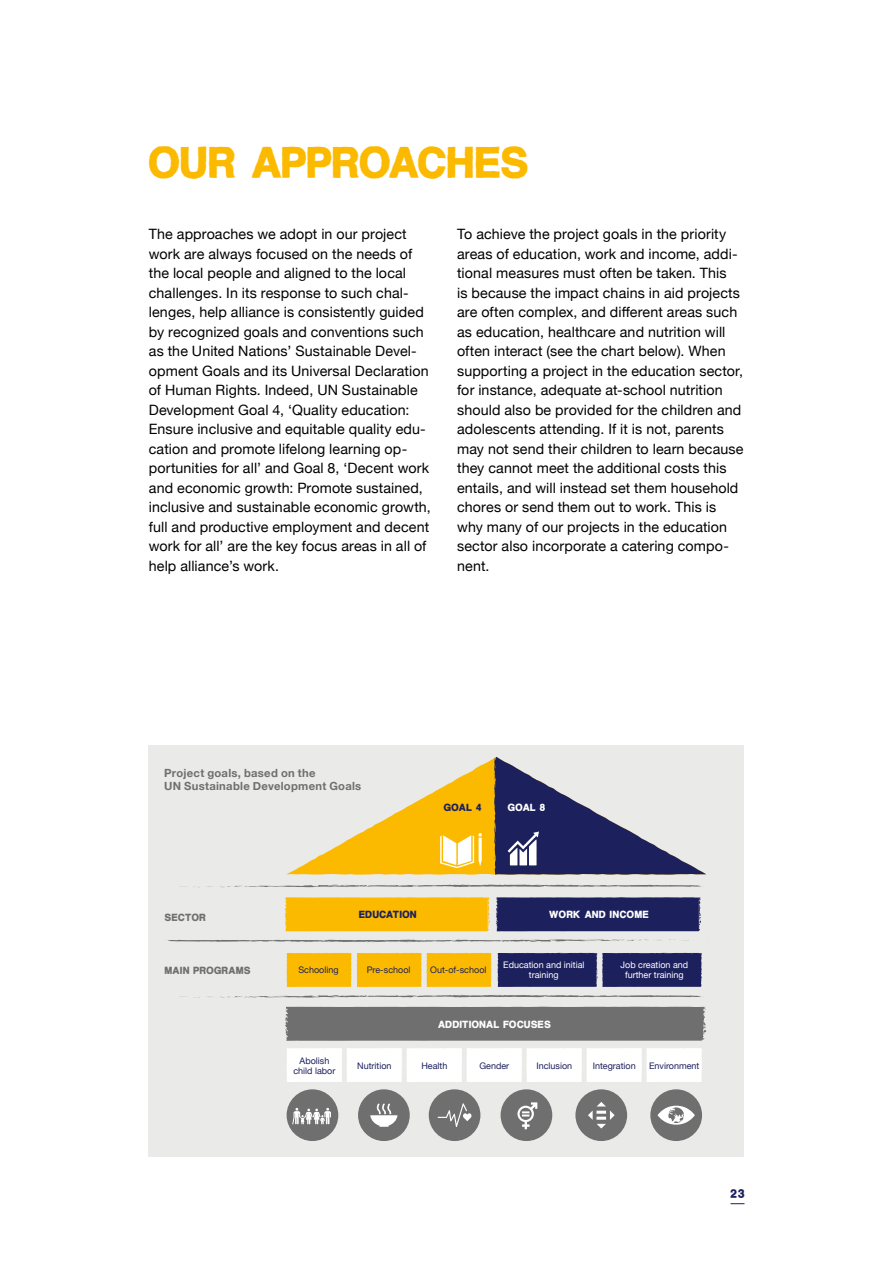
<style>
.page{position:relative;width:893px;height:1263px;background:#fff}
.page>*{position:absolute;margin:0;border:0;box-sizing:border-box;transform-origin:0 0}
.t1{font:700 45px "Helpers";letter-spacing:.01em;color:#fbba00}
.t2{font:14.25px/19.5px "Helvetica Neue";letter-spacing:.01em;color:#000}
.t3{font:700 12.75px "Helpers";color:#1c205c}
.t4{font:700 11.25px/13.5px "Helvetica Neue";letter-spacing:.025em;color:#706f6f}
.t5{font:700 10.5px "Helpers";letter-spacing:.055em;color:#fff}
.t6{font:700 10.5px "Helpers";letter-spacing:.045em;color:#706f6f}
.t7{font:700 10.5px "Helpers";letter-spacing:.055em;color:#1c205c}
.t8{font:9px/10.5px "Helvetica Neue";color:#1c205c;text-align:center}
.t9{font:9px/10.5px "Helvetica Neue";color:#fff;text-align:center}
</style>
<div class="page">
<svg style="left:731px;top:1203px;width:13px;height:1px"></svg>
<div style="left:149px;top:745px;width:595px;height:412px;background:#eaeae9"></div>
<div style="left:287px;top:1089px;width:51px;height:52px;background:#706f6f;border-radius:50%"></div>
<svg style="left:292px;top:1108px;width:39px;height:16px"></svg>
<div style="left:358px;top:1089px;width:52px;height:52px;background:#706f6f;border-radius:50%"></div>
<svg style="left:370px;top:1103px;width:27px;height:24px"></svg>
<div style="left:429px;top:1089px;width:51px;height:52px;background:#706f6f;border-radius:50%"></div>
<svg style="left:438px;top:1103px;width:33px;height:24px"></svg>
<div style="left:501px;top:1089px;width:51px;height:52px;background:#706f6f;border-radius:50%"></div>
<svg style="left:517px;top:1102px;width:20px;height:27px"></svg>
<div style="left:575px;top:1089px;width:52px;height:52px;background:#706f6f;border-radius:50%"></div>
<svg style="left:588px;top:1102px;width:27px;height:26px"></svg>
<div style="left:650px;top:1089px;width:52px;height:52px;background:#706f6f;border-radius:50%"></div>
<svg style="left:658px;top:1106px;width:37px;height:19px"></svg>
<div style="left:285px;top:897px;width:205px;height:34px;background:#fbba00"></div>
<div style="left:496px;top:897px;width:205px;height:34px;background:#1c205c"></div>
<svg style="left:287px;top:953px;width:415px;height:34px;background:#90743a"></svg>
<svg style="left:286px;top:758px;width:208px;height:117px"></svg>
<svg style="left:440px;top:833px;width:42px;height:35px"></svg>
<svg style="left:494px;top:757px;width:212px;height:118px"></svg>
<svg style="left:180px;top:884px;width:524px;height:4px"></svg>
<svg style="left:180px;top:995px;width:521px;height:3px"></svg>
<svg style="left:167px;top:939px;width:522px;height:4px"></svg>
<svg style="left:285px;top:1006px;width:422px;height:35px;background:#757474"></svg>
<hr style="left:701px;top:1008px;width:2px;height:31px;background:#706f6f">
<svg style="left:287px;top:1048px;width:415px;height:34px;background:#fdfdfd"></svg>
<p class="t1" style="left:149px;top:138px;width:381px">OUR APPROACHES</p>
<p class="t2" style="left:149px;top:225px;width:283px">The approaches we adopt in our project work are always focused on the needs of the local people and aligned to the local challenges. In its response to such chal&shy;lenges, help alliance is consistently guided by recognized goals and conventions such as the United Nations’ Sustainable Devel&shy;opment Goals and its Universal Declaration of Human Rights. Indeed, UN Sustainable Development Goal 4, ‘Quality education:<br>Ensure inclusive and equitable quality edu&shy;cation and promote lifelong learning op&shy;portunities for all’ and Goal 8, ‘Decent work and economic growth: Promote sustained, inclusive and sustainable economic growth, full and productive employment and decent work for all’ are the key focus areas in all of help alliance’s work.</p>
<p class="t2" style="left:457px;top:225px;width:288px">To achieve the project goals in the priority areas of education, work and income, addi&shy;tional measures must often be taken. This<br>is because the impact chains in aid projects are often complex, and different areas such as education, healthcare and nutrition will often interact (see the chart below). When supporting a project in the education sector, for instance, adequate at-school nutrition should also be provided for the children and adolescents attending. If it is not, parents may not send their children to learn because they cannot meet the additional costs this entails, and will instead set them household chores or send them out to work. This is why many of our projects in the education sector also incorporate a catering compo&shy;nent.</p>
<p class="t4" style="left:164px;top:766px;width:199px">Project goals, based on the<br>UN Sustainable Development Goals</p>
<p class="t7" style="left:444px;top:802px;width:39px">GOAL 4</p>
<p class="t5" style="left:508px;top:802px;width:39px">GOAL 8</p>
<p class="t6" style="left:165px;top:911px;width:42px">SECTOR</p>
<p class="t7" style="left:359px;top:909px;width:59px">EDUCATION</p>
<p class="t5" style="left:549px;top:909px;width:101px">WORK AND INCOME</p>
<p class="t6" style="left:165px;top:965px;width:87px">MAIN PROGRAMS</p>
<p class="t8" style="left:298px;top:965px;width:42px">Schooling</p>
<p class="t8" style="left:367px;top:965px;width:45px">Pre-school</p>
<p class="t8" style="left:430px;top:965px;width:58px">Out-of-school</p>
<p class="t9" style="left:503px;top:960px;width:83px">Education and initial training</p>
<p class="t9" style="left:621px;top:960px;width:69px">Job creation and further training</p>
<p class="t5" style="left:438px;top:1018px;width:114px">ADDITIONAL FOCUSES</p>
<p class="t8" style="left:293px;top:1056px;width:44px">Abolish child labor</p>
<p class="t8" style="left:357px;top:1061px;width:36px">Nutrition</p>
<p class="t8" style="left:421px;top:1061px;width:28px">Health</p>
<p class="t8" style="left:479px;top:1061px;width:31px">Gender</p>
<p class="t8" style="left:536px;top:1061px;width:37px">Inclusion</p>
<p class="t8" style="left:593px;top:1061px;width:45px">Integration</p>
<p class="t8" style="left:649px;top:1061px;width:52px">Environment</p>
<p class="t3" style="left:731px;top:1186px;width:15px">23</p>
</div>
